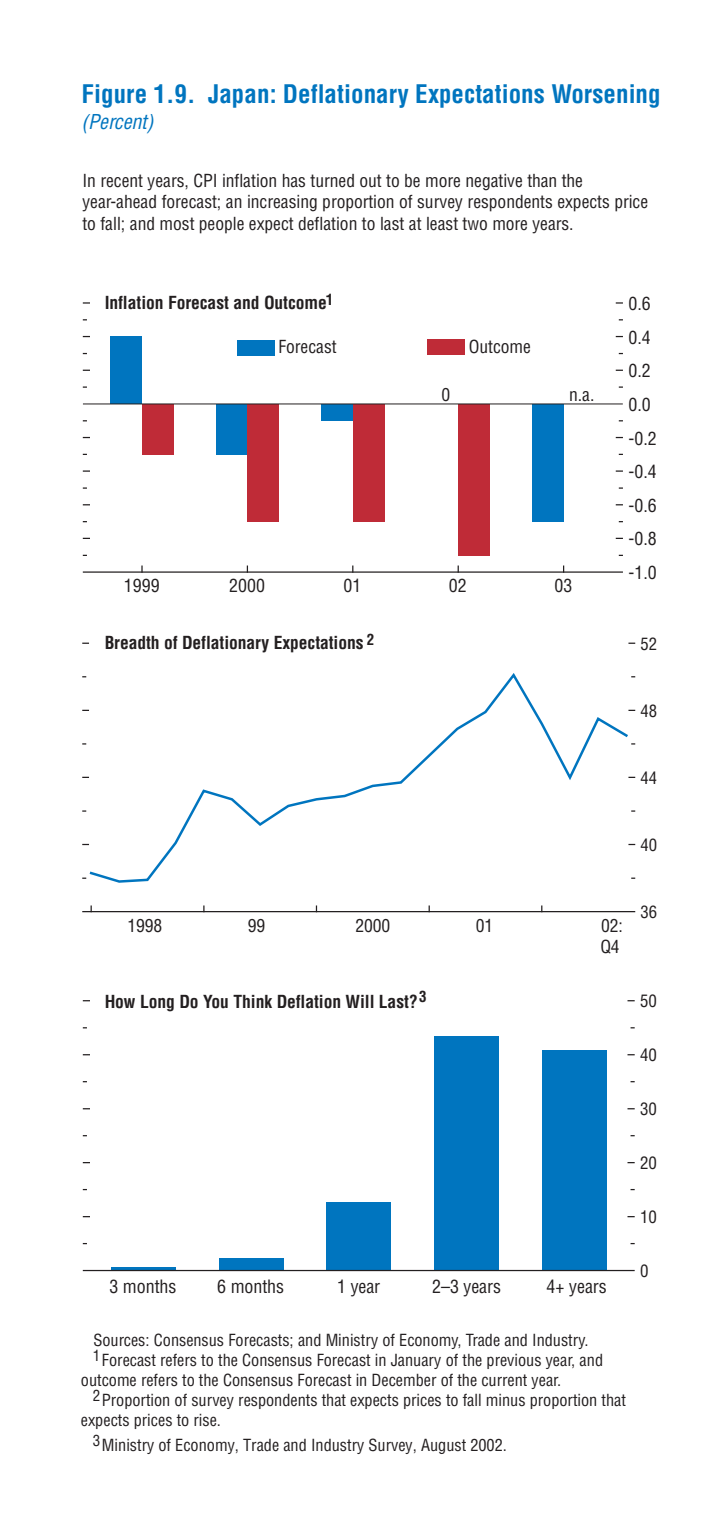
<style>
.page{position:relative;width:720px;height:1530px;background:#fff}
.page>*{position:absolute;margin:0;border:0;box-sizing:border-box;transform-origin:0 0}
.t1{font:700 condensed 25px "Helvetica";letter-spacing:.005em;color:#0075bf}
.t2{font:italic condensed 20px "Helvetica";letter-spacing:-.01em;color:#0075bf}
.t3{font:condensed 18px "Helvetica";color:#231f20}
.t4{font:condensed 17.75px "Helvetica";letter-spacing:.005em;color:#231f20}
.t5{font:condensed 17.5px/21.5px "Helvetica";letter-spacing:-.005em;color:#231f20}
.t6{font:700 condensed 17.5px "Helvetica";letter-spacing:-.005em;color:#231f20}
.t7{font:condensed 16.75px "Helvetica";color:#231f20}
.t8{font:condensed 16.25px "Helvetica";color:#231f20}
.t9{font:condensed 15px "Helvetica";color:#231f20}
.t10{font:700 condensed 15px "Helvetica";color:#231f20}
</style>
<div class="page">
<div style="left:110px;top:337px;width:32px;height:67px;background:#0075bf"></div>
<div style="left:216px;top:404px;width:31px;height:50px;background:#0075bf"></div>
<div style="left:321px;top:404px;width:32px;height:17px;background:#0075bf"></div>
<div style="left:532px;top:404px;width:31px;height:118px;background:#0075bf"></div>
<div style="left:142px;top:404px;width:32px;height:50px;background:#bf2b37"></div>
<div style="left:247px;top:404px;width:32px;height:118px;background:#bf2b37"></div>
<div style="left:353px;top:404px;width:31px;height:118px;background:#bf2b37"></div>
<div style="left:458px;top:404px;width:32px;height:151px;background:#bf2b37"></div>
<svg style="left:83px;top:470px;width:6px;height:2px"></svg>
<svg style="left:83px;top:302px;width:6px;height:2px"></svg>
<svg style="left:616px;top:470px;width:6px;height:2px"></svg>
<svg style="left:616px;top:302px;width:6px;height:2px"></svg>
<hr style="left:83px;top:571px;width:539px;height:2px;background:#231f20">
<hr style="left:83px;top:404px;width:539px;height:1px;background:#231f20">
<svg style="left:88px;top:673px;width:542px;height:210px"></svg>
<hr style="left:83px;top:911px;width:552px;height:1px;background:#231f20">
<div style="left:237px;top:340px;width:37px;height:16px;background:#0075bf"></div>
<div style="left:427px;top:339px;width:37px;height:16px;background:#bf2b37"></div>
<svg style="left:111px;top:1267px;width:65px;height:3px"></svg>
<div style="left:219px;top:1258px;width:64px;height:13px;background:#0075bf"></div>
<div style="left:326px;top:1202px;width:65px;height:69px;background:#0075bf"></div>
<div style="left:434px;top:1037px;width:65px;height:234px;background:#0075bf"></div>
<div style="left:542px;top:1050px;width:65px;height:221px;background:#0075bf"></div>
<hr style="left:83px;top:1270px;width:551px;height:1px;background:#231f20">
<h1 class="t1" style="left:82px;top:78px;width:581px">Figure 1.9. Japan: Deflationary Expectations Worsening</h1>
<p class="t2" style="left:82px;top:109px;width:73px">(Percent)</p>
<p class="t5" style="left:82px;top:170px;width:567px">In recent years, CPI inflation has turned out to be more negative than the year-ahead forecast; an increasing proportion of survey respondents expects price to fall; and most people expect deflation to last at least two more years.</p>
<p class="t10" style="left:326px;top:290px;width:9px">1</p>
<p class="t6" style="left:105px;top:292px;width:224px">Inflation Forecast and Outcome</p>
<p class="t4" style="left:628px;top:293px;width:24px">0.6</p>
<p class="t5" style="left:278px;top:336px;width:60px">Forecast</p>
<p class="t5" style="left:469px;top:336px;width:63px">Outcome</p>
<p class="t4" style="left:628px;top:326px;width:24px">0.4</p>
<p class="t5" style="left:441px;top:383px;width:10px">0</p>
<p class="t5" style="left:569px;top:383px;width:27px">n.a.</p>
<p class="t4" style="left:124px;top:575px;width:37px">1999</p>
<p class="t4" style="left:229px;top:575px;width:37px">2000</p>
<p class="t4" style="left:344px;top:575px;width:19px">01</p>
<p class="t4" style="left:449px;top:575px;width:19px">02</p>
<p class="t4" style="left:555px;top:575px;width:20px">03</p>
<p class="t4" style="left:628px;top:360px;width:24px">0.2</p>
<p class="t4" style="left:628px;top:393px;width:24px">0.0</p>
<p class="t4" style="left:628px;top:427px;width:30px">-0.2</p>
<p class="t4" style="left:628px;top:461px;width:30px">-0.4</p>
<p class="t4" style="left:628px;top:494px;width:30px">-0.6</p>
<p class="t4" style="left:628px;top:528px;width:30px">-0.8</p>
<p class="t4" style="left:628px;top:562px;width:30px">-1.0</p>
<p class="t10" style="left:367px;top:630px;width:9px">2</p>
<p class="t6" style="left:105px;top:631px;width:260px">Breadth of Deflationary Expectations</p>
<p class="t7" style="left:640px;top:633px;width:18px">52</p>
<p class="t7" style="left:640px;top:700px;width:18px">48</p>
<p class="t7" style="left:640px;top:767px;width:18px">44</p>
<p class="t7" style="left:640px;top:835px;width:18px">40</p>
<p class="t5" style="left:128px;top:914px;width:36px">1998</p>
<p class="t5" style="left:248px;top:914px;width:19px">99</p>
<p class="t5" style="left:355px;top:914px;width:36px">2000</p>
<p class="t5" style="left:476px;top:914px;width:19px">01</p>
<p class="t5" style="left:600px;top:914px;width:24px">02:<br>Q4</p>
<p class="t10" style="left:419px;top:987px;width:9px">3</p>
<p class="t6" style="left:105px;top:991px;width:315px">How Long Do You Think Deflation Will Last?</p>
<p class="t7" style="left:640px;top:902px;width:18px">36</p>
<p class="t7" style="left:640px;top:991px;width:18px">50</p>
<p class="t7" style="left:640px;top:1045px;width:18px">40</p>
<p class="t7" style="left:640px;top:1099px;width:18px">30</p>
<p class="t7" style="left:640px;top:1153px;width:18px">20</p>
<p class="t7" style="left:640px;top:1207px;width:18px">10</p>
<p class="t3" style="left:109px;top:1275px;width:69px">3 months</p>
<p class="t3" style="left:217px;top:1275px;width:69px">6 months</p>
<p class="t3" style="left:337px;top:1275px;width:44px">1 year</p>
<p class="t3" style="left:432px;top:1275px;width:70px">2–3 years</p>
<p class="t3" style="left:547px;top:1275px;width:62px">4+ years</p>
<p class="t8" style="left:94px;top:1330px;width:497px">Sources: Consensus Forecasts; and Ministry of Economy, Trade and Industry.</p>
<p class="t8" style="left:102px;top:1350px;width:503px">Forecast refers to the Consensus Forecast in January of the previous year, and</p>
<p class="t8" style="left:81px;top:1370px;width:482px">outcome refers to the Consensus Forecast in December of the current year.</p>
<p class="t8" style="left:102px;top:1390px;width:525px">Proportion of survey respondents that expects prices to fall minus proportion that</p>
<p class="t8" style="left:81px;top:1410px;width:142px">expects prices to rise.</p>
<p class="t9" style="left:93px;top:1346px;width:9px">1</p>
<p class="t9" style="left:93px;top:1386px;width:9px">2</p>
<p class="t9" style="left:93px;top:1431px;width:9px">3</p>
<p class="t8" style="left:102px;top:1435px;width:407px">Ministry of Economy, Trade and Industry Survey, August 2002.</p>
<p class="t7" style="left:640px;top:1261px;width:10px">0</p>
</div>
